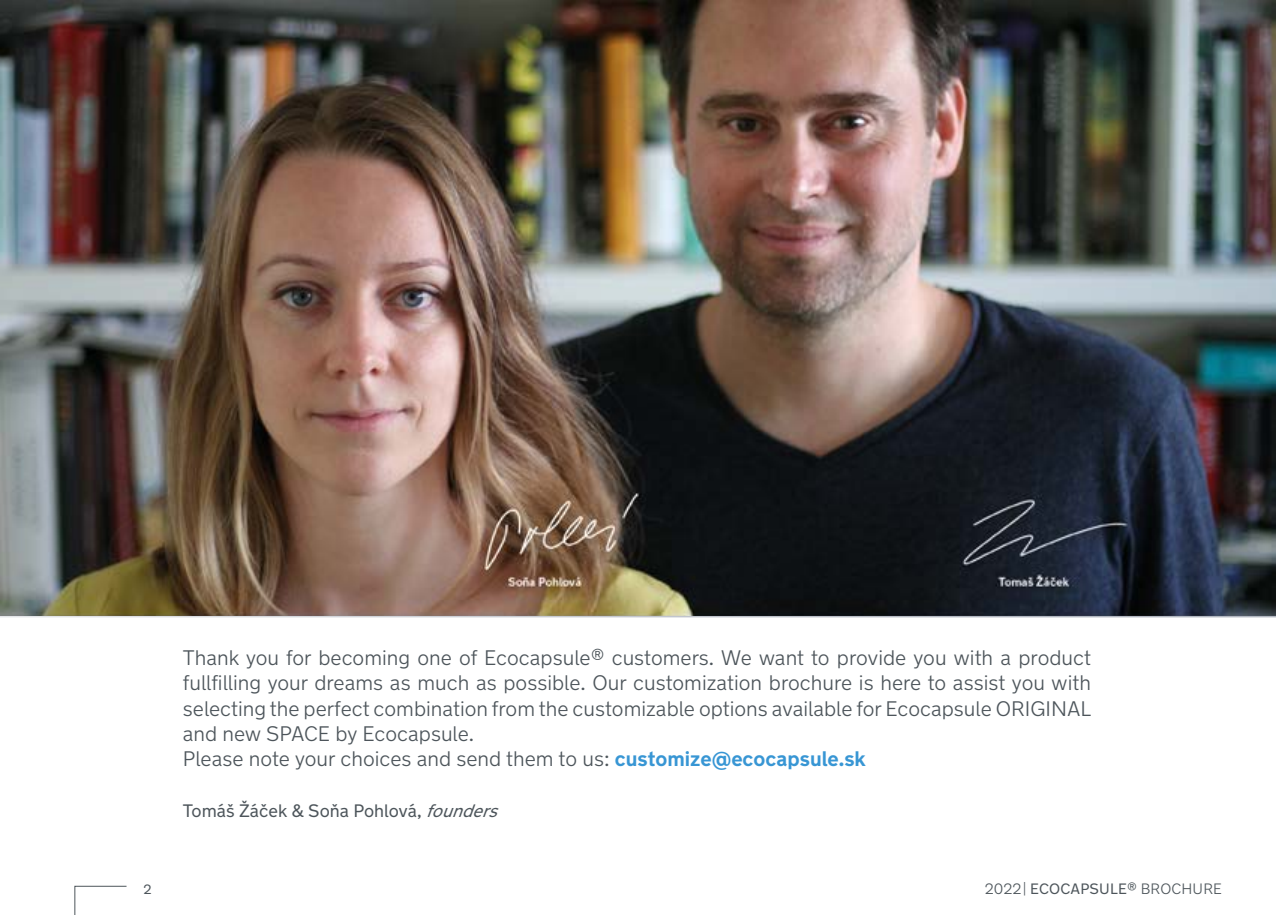
<style>
.page{position:relative;width:1276px;height:915px;background:#fff}
.page>*{position:absolute;margin:0;border:0;box-sizing:border-box;transform-origin:0 0}
.t1{font:300 21px/25.2px "New Transport";color:#4d555b}
.t2{font:18px "New Transport";color:#4d555b}
.t3{font:300 15px "New Transport";letter-spacing:.01em;color:#4d555b}
.t4{font:13.5px "New Transport";color:#4d555b}
.s1{font-weight:700;color:#3896d4}
.s2{font-style:italic}
.s3{font-weight:400}
</style>
<div class="page">
<svg style="left:74px;top:885px;width:53px;height:29px"></svg>
<img style="left:0;top:0;width:1276px;height:615px">
<hr style="left:0;top:615px;width:1276px;height:2px;background:#b0b5bf">
<p class="t1" style="left:183px;top:645px;width:910px">Thank you for becoming one of Ecocapsule® customers. We want to provide you with a product fullfilling your dreams as much as possible. Our customization brochure is here to assist you with selecting the perfect combination from the customizable options available for Ecocapsule ORIGINAL and new SPACE by Ecocapsule.<br>Please note your choices and send them to us: <span class="s1">customize@ecocapsule.sk</span></p>
<p class="t2" style="left:183px;top:799px;width:323px">Tomáš Žáček &amp; Soňa Pohlová, <span class="s2">founders</span></p>
<p class="t4" style="left:144px;top:880px;width:10px">2</p>
<p class="t3" style="left:1004px;top:878px;width:219px">19 | <span class="s3">ECOCAPSULE®</span> BROCHURE</p>
<p class="t3" style="left:985px;top:878px;width:38px">2022</p>
</div>
